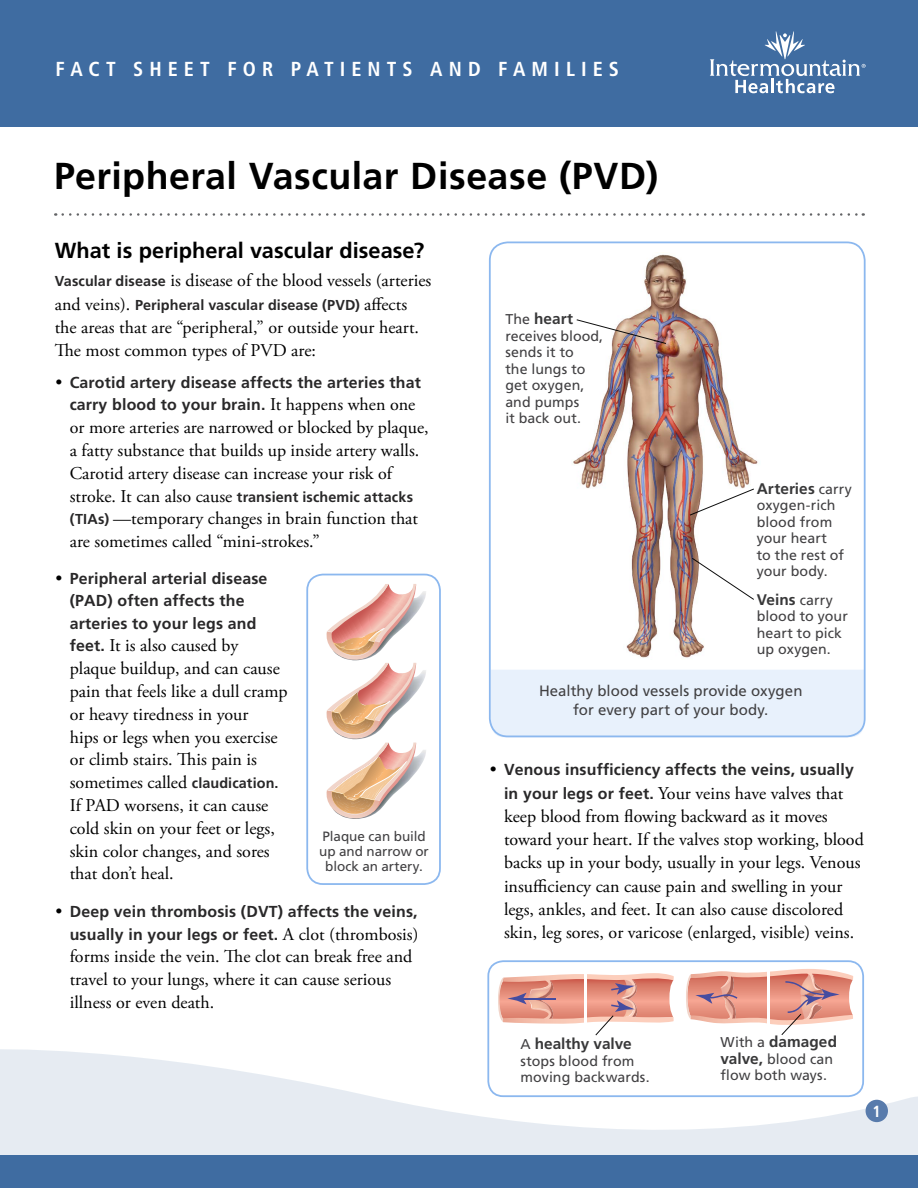
<style>
.page{position:relative;width:918px;height:1188px;background:#fff}
.page>*{position:absolute;margin:0;border:0;box-sizing:border-box;transform-origin:0 0}
.Title__h1{font:700 37.5px "Frutiger LT Std";letter-spacing:.015em;color:#000}
.Level_1__h2{font:700 21.75px "Frutiger LT Std";color:#000}
.t1{font:700 condensed 20.25px "Frutiger LT Std";letter-spacing:.3em;color:#fff}
.Main__p{font:18px/22.8px "Adobe Garamond Pro";color:#000}
.Page_Number{font:700 condensed 16.2px "Frutiger LT Std";color:#fff}
.t2{font:700 15.9px/22.8px "Frutiger LT Std";letter-spacing:.01em;color:#292829;text-align:center}
.Illustration_labels{font:700 15.3px "Frutiger LT Std";letter-spacing:.005em;color:#383839}
.sentence_case_-_left{font:15px/18.5px "Frutiger LT Std";letter-spacing:.005em;color:#414042;text-align:center}
.Main__p-2{font:700 14.4px "Frutiger LT Std";letter-spacing:.005em;color:#292829}
.Illustration_labels-2{font:14.25px/16.5px "Frutiger LT Std";letter-spacing:.005em;color:#414042}
.Illustration_labels-3{font:13.5px/15px "Frutiger LT Std";letter-spacing:-.005em;color:#414042;text-align:center}
.t3{font:9.45px "Arial";color:#000}
.t4{font:9px "Arial";color:#000}
.s1{font-family:"Frutiger LT Std";font-weight:700;font-size:14.4px;color:#292829}
.s2{font-family:"Adobe Garamond Pro";font-weight:400;font-size:18px;color:#000}
.s3{font-family:"Frutiger LT Std";font-weight:700;font-size:15.9px;color:#292829}
.s4{font-weight:400;font-size:14.25px;color:#414042}
.s5{font-weight:700;font-size:15.3px;color:#383839}
</style>
<div class="page">
<svg style="left:0;top:1049px;width:918px;height:107px;fill:#e6ebf2"></svg>
<div style="left:0;top:1156px;width:918px;height:32px;background:#3f6ca1"></div>
<div style="left:0;top:0;width:918px;height:127px;background:#3f6ca1"></div>
<svg style="left:710px;top:31px;width:156px;height:62px"></svg>
<div style="left:866px;top:1100px;width:22px;height:22px;background:#587bac;border-radius:50%"></div>
<svg style="left:63px;top:213px;width:801px;height:3px"></svg>
<div style="left:491px;top:670px;width:373px;height:67px;background:#e8f1fc"></div>
<div style="left:489px;top:241px;width:377px;height:496px;border:2px solid #8cb8ef;border-radius:18px"></div>
<img style="left:573px;top:254px;width:185px;height:404px">
<svg style="left:689px;top:488px;width:66px;height:28px"></svg>
<img style="left:576px;top:319px;width:91px;height:25px">
<svg style="left:691px;top:557px;width:64px;height:43px"></svg>
<div style="left:306px;top:574px;width:135px;height:311px;border:2px solid #8cb8ef;border-radius:16px"></div>
<img style="left:416px;top:591px;width:10px;height:22px">
<img style="left:416px;top:670px;width:10px;height:22px">
<img style="left:416px;top:750px;width:10px;height:22px">
<svg style="left:326px;top:584px;width:90px;height:235px"></svg>
<div style="left:488px;top:961px;width:375px;height:135px;background:#fff;border-radius:15px"></div>
<div style="left:487px;top:960px;width:377px;height:137px;border:2px solid #8cb8ef;border-radius:15px"></div>
<svg style="left:498px;top:973px;width:176px;height:63px"></svg>
<svg style="left:686px;top:969px;width:168px;height:66px"></svg>
<p class="t1" style="left:56px;top:57px;width:565px">FACT SHEET FOR PATIENTS AND FAMILIES</p>
<p class="Title__h1" style="left:54px;top:154px;width:606px">Peripheral Vascular Disease (PVD)</p>
<p class="Level_1__h2" style="left:55px;top:237px;width:371px">What is peripheral vascular disease?</p>
<p class="Main__p" style="left:55px;top:270px;width:378px"><span class="s1">Vascular disease</span> is disease of the blood vessels (arteries</p>
<p class="Main__p-2" style="left:55px;top:296px;width:354px"><span class="s2">and veins).</span> Peripheral vascular disease (PVD) <span class="s2">affects</span></p>
<p class="Main__p" style="left:55px;top:316px;width:366px;line-height:23.2px">the areas that are “peripheral,” or outside your heart.<br>The most common types of PVD are:</p>
<p class="t2" style="left:56px;top:371px;width:367px"><span class="s2">•</span> Carotid artery disease affects the arteries that carry blood to your brain. <span class="s2">It happens when one</span></p>
<p class="Main__p" style="left:70px;top:417px;width:360px">or more arteries are narrowed or blocked by plaque, a fatty substance that builds up inside artery walls.<br>Carotid artery disease can increase your risk of</p>
<p class="Main__p-2" style="left:70px;top:488px;width:345px"><span class="s2">stroke. It can also cause</span> transient ischemic attacks</p>
<p class="Main__p" style="left:70px;top:508px;width:350px"><span class="s1">(TIAs)</span> —temporary changes in brain function that are sometimes called “mini-strokes.”</p>
<p class="t2" style="left:56px;top:568px;width:213px;line-height:22.2px"><span class="s2">•</span> Peripheral arterial disease (PAD) often affects the arteries to your legs and</p>
<p class="Main__p" style="left:70px;top:635px;width:219px"><span class="s3">feet.</span> It is also caused by plaque buildup, and can cause pain that feels like a dull cramp or heavy tiredness in your<br>hips or legs when you exercise or climb stairs. This pain is sometimes called <span class="s1">claudication.<br></span>If PAD worsens, it can cause cold skin on your feet or legs, skin color changes, and sores that don’t heal.</p>
<p class="t2" style="left:56px;top:900px;width:365px;text-align:right"><span class="s2">•</span> Deep vein thrombosis (DVT) affects the veins, usually in your legs or feet. <span class="s2">A clot (thrombosis)</span></p>
<p class="Main__p" style="left:70px;top:946px;width:344px">forms inside the vein. The clot can break free and travel to your lungs, where it can cause serious illness or even death.</p>
<p class="Illustration_labels-3" style="left:319px;top:829px;width:111px">Plaque can build up and narrow or block an artery.</p>
<p class="Illustration_labels" style="left:505px;top:310px;width:69px"><span class="s4">The</span> heart</p>
<p class="Illustration_labels-2" style="left:505px;top:327px;width:99px">receives blood, sends it to<br>the lungs to get oxygen, and pumps<br>it back out.</p>
<p class="Illustration_labels" style="left:757px;top:479px;width:97px">Arteries <span class="s4">carry</span></p>
<p class="Illustration_labels-2" style="left:757px;top:497px;width:89px">oxygen-rich blood from your heart to the rest of your body.</p>
<p class="Illustration_labels" style="left:757px;top:590px;width:78px">Veins <span class="s4">carry</span></p>
<p class="Illustration_labels-2" style="left:757px;top:608px;width:93px">blood to your heart to pick up oxygen.</p>
<p class="sentence_case_-_left" style="left:539px;top:682px;width:265px">Healthy blood vessels provide oxygen for every part of your body.</p>
<p class="t2" style="left:490px;top:759px;width:366px"><span class="s2">•</span> Venous insufficiency affects the veins, usually</p>
<p class="Main__p" style="left:504px;top:782px;width:361px;line-height:23.2px"><span class="s3">in your legs or feet.</span> Your veins have valves that keep blood from flowing backward as it moves toward your heart. If the valves stop working, blood backs up in your body, usually in your legs. Venous insufficiency can cause pain and swelling in your legs, ankles, and feet. It can also cause discolored skin, leg sores, or varicose (enlarged, visible) veins.</p>
<p class="t3" style="left:535px;top:815px;width:24px">valve</p>
<p class="t3" style="left:611px;top:815px;width:24px">valve</p>
<p class="t4" style="left:712px;top:878px;width:40px">Damaged</p>
<p class="t4" style="left:789px;top:878px;width:32px">Healthy</p>
<p class="Illustration_labels" style="left:520px;top:1035px;width:113px"><span class="s4">A</span> healthy valve</p>
<p class="Illustration_labels-2" style="left:520px;top:1053px;width:131px">stops blood from moving backwards.</p>
<p class="Illustration_labels" style="left:721px;top:1033px;width:118px"><span class="s4">With a</span> damaged</p>
<p class="Illustration_labels-2" style="left:721px;top:1051px;width:114px"><span class="s5">valve,</span> blood can flow both ways.</p>
<p class="Page_Number" style="left:873px;top:1101px;width:10px">1</p>
</div>
